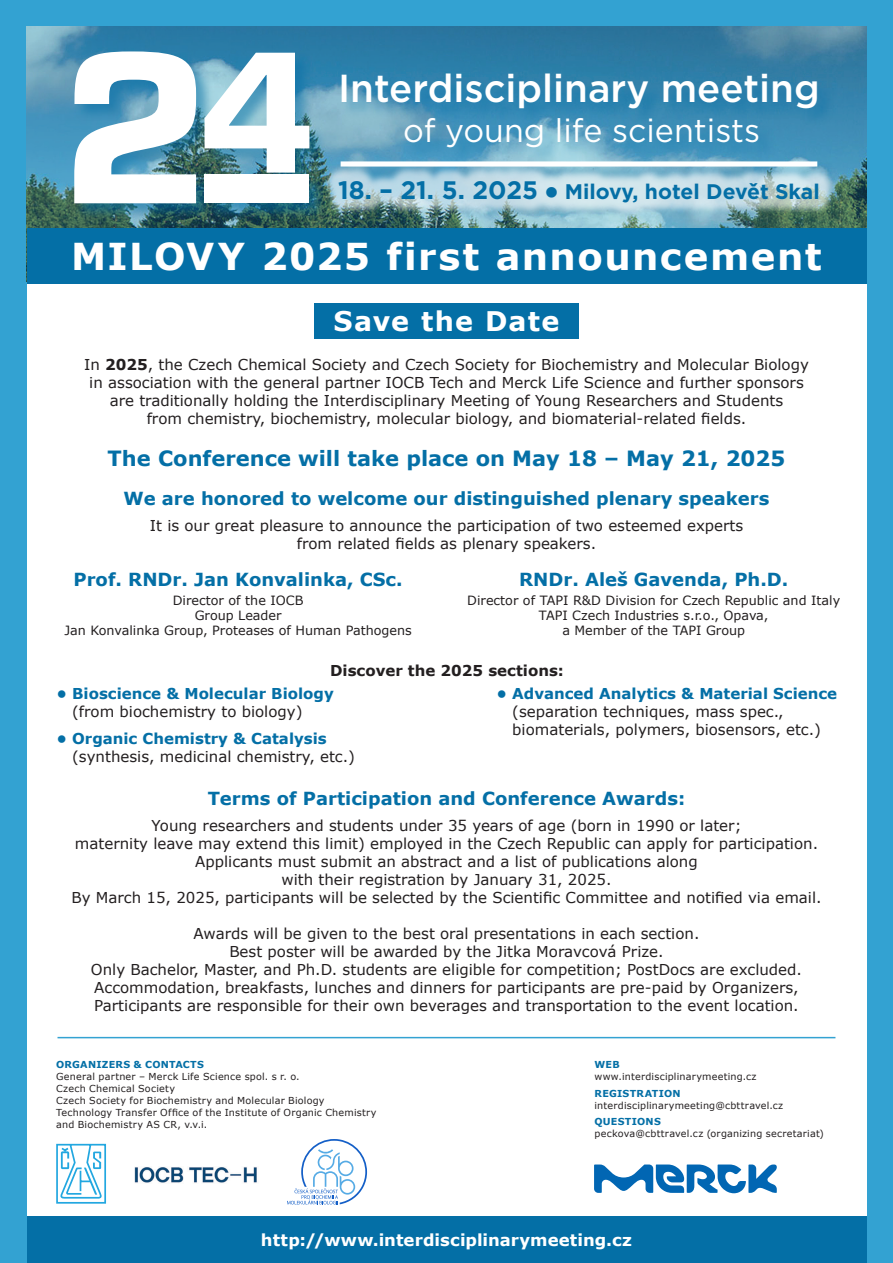
<style>
.page{position:relative;width:893px;height:1263px;background:#33a2d2}
.page>*{position:absolute;margin:0;border:0;box-sizing:border-box;transform-origin:0 0}
.t1{font:700 220.65px "Eurostile Next LT Pro";color:#fff}
.t2{font:500 39px "Gotham";color:#fff}
.t3{font:700 37.05px "Verdana";letter-spacing:.04em;color:#fff}
.t4{font:32.7px "Gotham";color:#fff}
.t5{font:700 27px "Verdana";letter-spacing:.04em;color:#fff}
.t6{font:700 21px "Verdana";color:#046fa6}
.t7{font:700 21px "Gotham";color:#046fa6}
.Body_Text{font:700 18px "Verdana";color:#046fa6}
.text{font:700 16.5px "Verdana";letter-spacing:.005em;color:#fff}
.List_Paragraph{font:15px/18px "Verdana";color:#231f20;text-align:center}
.List_Paragraph-2{font:700 15px/18px "Verdana";color:#046fa6}
.Body_Text-2{font:700 15px "Verdana";color:#231f20}
.t8{font:12.75px/15px "Verdana";color:#231f20;text-align:center}
.text-2{font:9.6px/12px "Verdana";letter-spacing:.025em;color:#231f20}
.text-3{font:700 9.6px "Verdana";letter-spacing:.025em;color:#046fa6}
.s1{font-size:176.25px}
.s2{font-size:25.35px}
.s3{font-weight:700}
.s4{font-weight:400;color:#231f20}
.s5{font-weight:700;color:#046fa6}
</style>
<div class="page">
<div style="left:27px;top:282px;width:839px;height:934px;background:#fff"></div>
<div style="left:27px;top:1216px;width:839px;height:47px;background:#046fa6"></div>
<svg style="left:56px;top:1144px;width:50px;height:60px"></svg>
<img style="left:27px;top:27px;width:839px;height:201px">
<img style="left:134px;top:1167px;width:123px;height:16px">
<hr style="left:58px;top:1037px;width:777px;height:1px;background:#33a2d2">
<svg style="left:287px;top:1139px;width:80px;height:65px"></svg>
<svg style="left:594px;top:1164px;width:183px;height:29px"></svg>
<div style="left:27px;top:228px;width:839px;height:56px;background:#046fa6"></div>
<div style="left:342px;top:74px;width:493px;height:53px;background:#046fa6;opacity:.51"></div>
<div style="left:405px;top:119px;width:371px;height:46px;background:#046fa6;opacity:.51"></div>
<div style="left:341px;top:161px;width:476px;height:6px;background:#fff"></div>
<div style="left:323px;top:164px;width:512px;height:54px;background:#fff;opacity:.59"></div>
<div style="left:74px;top:51px;width:254px;height:170px;background:#046fa6;opacity:.51"></div>
<div style="left:205px;top:174px;width:104px;height:29px;background:#fff"></div>
<div style="left:314px;top:303px;width:265px;height:36px;background:#046fa6"></div>
<p class="t1" style="left:62px;top:3px;width:255px">2<span class="s1">4</span></p>
<p class="t2" style="left:338px;top:62px;width:483px">Interdisciplinary meeting</p>
<p class="t4" style="left:403px;top:109px;width:359px">of young life scientists</p>
<p class="t7" style="left:338px;top:177px;width:483px"><span class="s2">18. – 21. 5. 2025</span> ● Milovy, hotel Devět Skal</p>
<p class="t3" style="left:71px;top:233px;width:752px">MILOVY 2025 first announcement</p>
<p class="t5" style="left:334px;top:303px;width:227px">Save the Date</p>
<p class="List_Paragraph" style="left:84px;top:355px;width:726px">In <span class="s3">2025</span>, the Czech Chemical Society and Czech Society for Biochemistry and Molecular Biology in association with the general partner IOCB Tech and Merck Life Science and further sponsors are traditionally holding the Interdisciplinary Meeting of Young Researchers and Students<br>from chemistry, biochemistry, molecular biology, and biomaterial-related fields.</p>
<p class="t6" style="left:108px;top:444px;width:679px">The Conference will take place on May 18 – May 21, 2025</p>
<p class="Body_Text" style="left:123px;top:487px;width:647px">We are honored to welcome our distinguished plenary speakers</p>
<p class="List_Paragraph" style="left:150px;top:517px;width:595px">It is our great pleasure to announce the participation of two esteemed experts from related fields as plenary speakers.</p>
<p class="Body_Text" style="left:74px;top:568px;width:331px">Prof. RNDr. Jan Konvalinka, CSc.</p>
<p class="t8" style="left:173px;top:593px;width:132px">Director of the IOCB</p>
<p class="t8" style="left:195px;top:608px;width:88px">Group Leader</p>
<p class="t8" style="left:64px;top:623px;width:349px">Jan Konvalinka Group, Proteases of Human Pathogens</p>
<p class="Body_Text" style="left:519px;top:568px;width:271px">RNDr. Aleš Gavenda, Ph.D.</p>
<p class="t8" style="left:467px;top:593px;width:374px">Director of TAPI R&amp;D Division for Czech Republic and Italy</p>
<p class="t8" style="left:539px;top:608px;width:231px">TAPI Czech Industries s.r.o., Opava, a Member of the TAPI Group</p>
<p class="Body_Text-2" style="left:330px;top:661px;width:235px">Discover the 2025 sections:</p>
<p class="List_Paragraph-2" style="left:72px;top:685px;width:263px;text-indent:-16px">• Bioscience &amp; Molecular Biology <span class="s4">(from biochemistry to biology)</span></p>
<p class="List_Paragraph" style="left:72px;top:729px;width:284px;text-align:left;text-indent:-16px"><span class="s5">• Organic Chemistry &amp; Catalysis </span>(synthesis, medicinal chemistry, etc.)</p>
<p class="List_Paragraph" style="left:512px;top:685px;width:327px;text-align:left;text-indent:-16px"><span class="s5">• Advanced Analytics &amp; Material Science </span>(separation techniques, mass spec., biomaterials, polymers, biosensors, etc.)</p>
<p class="Body_Text" style="left:208px;top:786px;width:479px">Terms of Participation and Conference Awards:</p>
<p class="List_Paragraph" style="left:75px;top:817px;width:745px">Young researchers and students under 35 years of age (born in 1990 or later;<br>maternity leave may extend this limit) employed in the Czech Republic can apply for participation.</p>
<p class="List_Paragraph" style="left:71px;top:853px;width:752px">Applicants must submit an abstract and a list of publications along<br>with their registration by January 31, 2025.<br>By March 15, 2025, participants will be selected by the Scientific Committee and notified via email.</p>
<p class="List_Paragraph" style="left:194px;top:925px;width:507px">Awards will be given to the best oral presentations in each section.<br>Best poster will be awarded by the Jitka Moravcová Prize.</p>
<p class="List_Paragraph" style="left:91px;top:961px;width:713px">Only Bachelor, Master, and Ph.D. students are eligible for competition; PostDocs are excluded.</p>
<p class="List_Paragraph" style="left:94px;top:979px;width:706px;text-align:left">Accommodation, breakfasts, lunches and dinners for participants are pre-paid by Organizers,<br>Participants are responsible for their own beverages and transportation to the event location.</p>
<p class="text-3" style="left:56px;top:1059px;width:149px">ORGANIZERS &amp; CONTACTS</p>
<p class="text-2" style="left:56px;top:1071px;width:322px">General partner – Merck Life Science spol. s r. o.<br>Czech Chemical Society<br>Czech Society for Biochemistry and Molecular Biology Technology Transfer Office of the Institute of Organic Chemistry and Biochemistry AS CR, v.v.i.</p>
<p class="text-3" style="left:594px;top:1059px;width:27px">WEB</p>
<p class="text-2" style="left:594px;top:1071px;width:164px">www.interdisciplinarymeeting.cz</p>
<p class="text-3" style="left:594px;top:1087px;width:88px">REGISTRATION</p>
<p class="text-2" style="left:594px;top:1099px;width:190px">interdisciplinarymeeting@cbttravel.cz</p>
<p class="text-3" style="left:594px;top:1115px;width:68px">QUESTIONS</p>
<p class="text-2" style="left:594px;top:1127px;width:231px">peckova@cbttravel.cz (organizing secretariat)</p>
<p class="text" style="left:261px;top:1229px;width:372px">http://www.interdisciplinarymeeting.cz</p>
</div>
